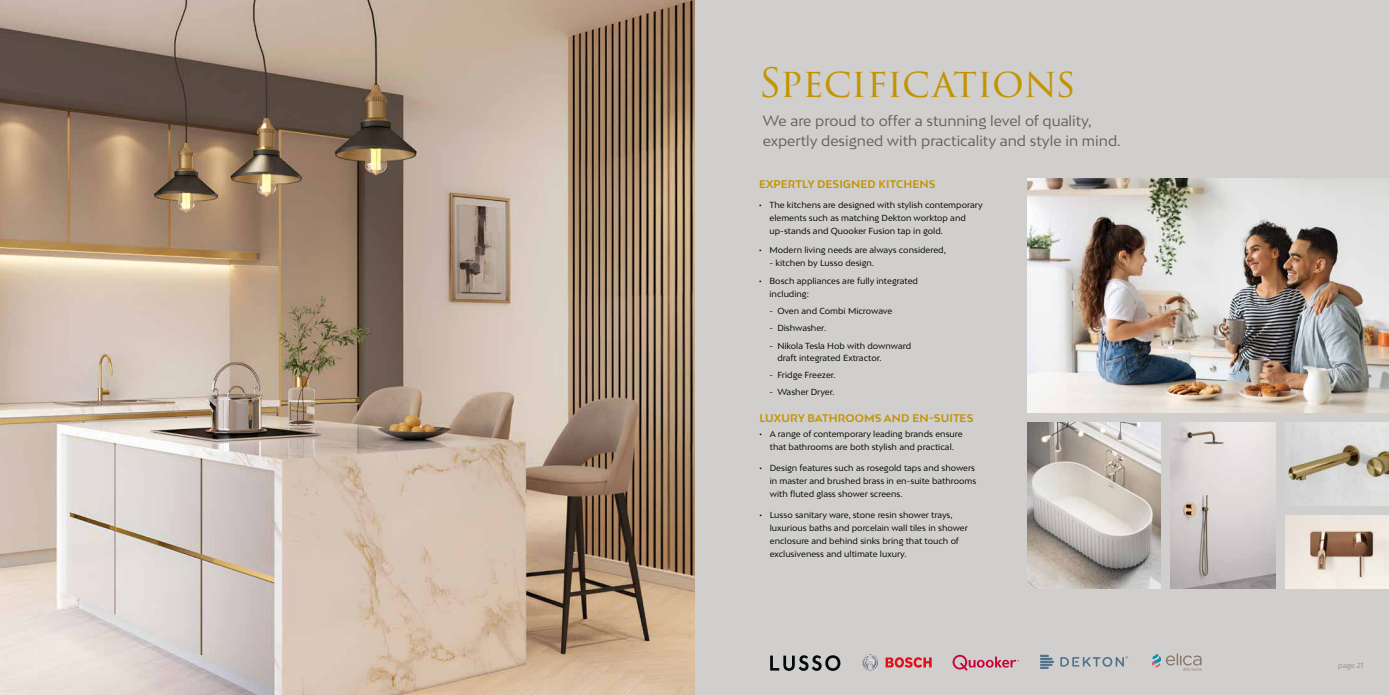
<style>
.page{position:relative;width:1389px;height:695px;background:#fff}
.page>*{position:absolute;margin:0;border:0;box-sizing:border-box;transform-origin:0 0}
.t1{font:39.38px "Trajan Pro 3";letter-spacing:-.01em;color:#c39400}
.t2{font:14px/19.2px "Bw Mitga";color:#695f5b}
.t3{font:700 10.5px "Bw Mitga";letter-spacing:.01em;color:#c29408}
.t4{font:8.31px/13.1px "Bw Mitga";color:#000}
.t5{font:7px "Bw Mitga";color:#968c90}
.s1{color:#b39f00}
</style>
<div class="page">
<div style="left:694px;top:0;width:695px;height:694px;background:#d0cfcd"></div>
<svg style="left:1152px;top:653px;width:50px;height:17px"></svg>
<svg style="left:862px;top:654px;width:16px;height:16px"></svg>
<svg style="left:886px;top:657px;width:46px;height:10px"></svg>
<svg style="left:1060px;top:656px;width:68px;height:10px"></svg>
<svg style="left:1040px;top:654px;width:14px;height:14px"></svg>
<svg style="left:953px;top:654px;width:66px;height:16px"></svg>
<img style="left:0;top:0;width:694px;height:694px">
<img style="left:1027px;top:179px;width:362px;height:234px">
<svg style="left:770px;top:655px;width:70px;height:15px"></svg>
<img style="left:1027px;top:422px;width:134px;height:166px">
<img style="left:1170px;top:422px;width:106px;height:166px">
<img style="left:1285px;top:422px;width:104px;height:83px">
<img style="left:1285px;top:516px;width:104px;height:72px">
<h1 class="t1" style="left:759px;top:55px;width:318px">SPECIFICATIONS</h1>
<h2 class="t2" style="left:763px;top:111px;width:360px">We are proud to offer a stunning level of quality, expertly designed with practicality and style in mind.</h2>
<p class="t3" style="left:759px;top:177px;width:178px">EXPERTLY DESIGNED KITCHEN<span class="s1">S</span></p>
<p class="t4" style="left:769px;top:198px;width:215px;text-indent:-10px">• The kitchens are designed with stylish contemporary elements such as matching Dekton worktop and up-stands and Quooker Fusion tap in gold.</p>
<p class="t4" style="left:759px;top:242px;width:188px">• Modern living needs are always considered,</p>
<p class="t4" style="left:769px;top:256px;width:106px">- kitchen by Lusso design.</p>
<p class="t4" style="left:769px;top:274px;width:150px;text-indent:-10px">• Bosch appliances are fully integrated including:</p>
<p class="t4" style="left:769px;top:304px;width:124px">- Oven and Combi Microwave</p>
<p class="t4" style="left:769px;top:321px;width:58px">- Dishwasher.</p>
<p class="t4" style="left:777px;top:339px;width:135px;line-height:12.2px;text-indent:-8px">- Nikola Tesla Hob with downward draft integrated Extractor.</p>
<p class="t4" style="left:769px;top:368px;width:68px">- Fridge Freezer.</p>
<p class="t4" style="left:769px;top:385px;width:67px">- Washer Dryer.</p>
<p class="t3" style="left:759px;top:411px;width:216px">LUXURY BATHROOMS AND EN-SUITES</p>
<p class="t4" style="left:759px;top:427px;width:205px;text-align:center">• A range of contemporary leading brands ensure that bathrooms are both stylish and practical.</p>
<p class="t4" style="left:770px;top:461px;width:208px;text-indent:-10px">• Design features such as rosegold taps and showers in master and brushed brass in en-suite bathrooms with fluted glass shower screens.</p>
<p class="t4" style="left:770px;top:508px;width:200px;text-indent:-10px">• Lusso sanitary ware, stone resin shower trays, luxurious baths and porcelain wall tiles in shower enclosure and behind sinks bring that touch of exclusiveness and ultimate luxury.</p>
<p class="t5" style="left:1338px;top:660px;width:27px">page 21</p>
</div>
